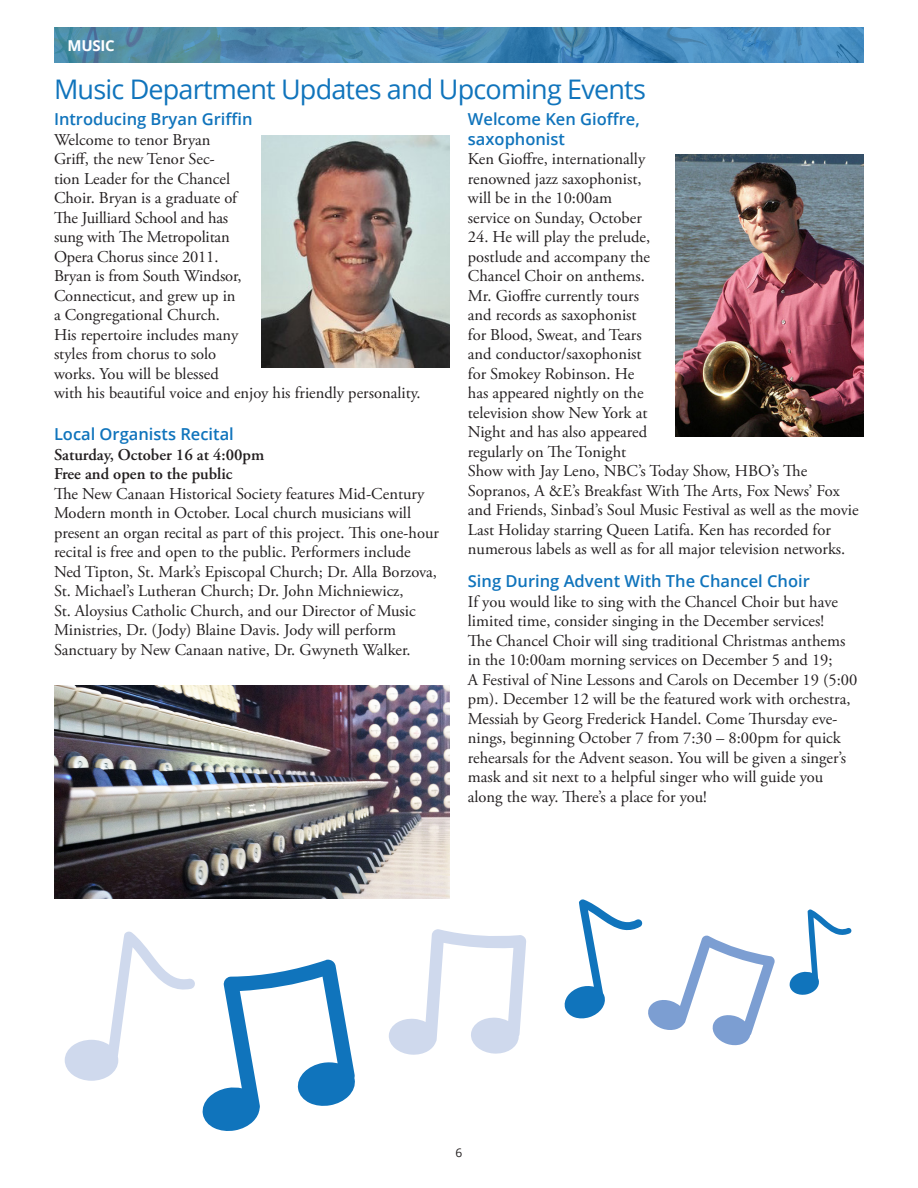
<style>
.page{position:relative;width:918px;height:1188px;background:#fff}
.page>*{position:absolute;margin:0;border:0;box-sizing:border-box;transform-origin:0 0}
._10_Head{font:27px "Open Sans";letter-spacing:-.03em;color:#1074bc}
._50_Body{font:16.5px/19.5px "Adobe Garamond Pro";color:#231f20}
._20_Subhead{font:600 16.5px/19.5px "Open Sans";color:#1074bc}
._25_Sub_subhead{font:600 16.5px "Adobe Garamond Pro";color:#231f20}
._00_Section_Title{font:700 15px "Open Sans";letter-spacing:-.02em;color:#fff}
.t1{font:12px "Open Sans";color:#231f20}
</style>
<div class="page">
<svg style="left:54px;top:27px;width:810px;height:36px"></svg>
<img style="left:261px;top:135px;width:189px;height:232px">
<img style="left:675px;top:154px;width:189px;height:282px">
<svg style="left:202px;top:960px;width:153px;height:171px"></svg>
<svg style="left:389px;top:929px;width:137px;height:126px"></svg>
<svg style="left:65px;top:931px;width:130px;height:150px"></svg>
<svg style="left:789px;top:909px;width:63px;height:86px"></svg>
<svg style="left:564px;top:899px;width:211px;height:147px"></svg>
<img style="left:54px;top:686px;width:396px;height:213px">
<p class="_00_Section_Title" style="left:68px;top:35px;width:49px">MUSIC</p>
<p class="_10_Head" style="left:54px;top:70px;width:593px">Music Department Updates and Upcoming Events</p>
<p class="_20_Subhead" style="left:54px;top:109px;width:200px">Introducing Bryan Griffin</p>
<p class="_50_Body" style="left:54px;top:130px;width:368px">Welcome to tenor Bryan<br>Griff, the new Tenor Sec-<br>tion Leader for the Chancel<br>Choir. Bryan is a graduate of<br>The Juilliard School and has<br>sung with The Metropolitan<br>Opera Chorus since 2011.<br>Bryan is from South Windsor,<br>Connecticut, and grew up in<br>a Congregational Church.<br>His repertoire includes many<br>styles from chorus to solo<br>works. You will be blessed<br>with his beautiful voice and enjoy his friendly personality.</p>
<p class="_20_Subhead" style="left:54px;top:424px;width:181px">Local Organists Recital</p>
<p class="_25_Sub_subhead" style="left:54px;top:445px;width:212px">Saturday, October 16 at 4:00pm</p>
<p class="_25_Sub_subhead" style="left:54px;top:465px;width:180px">Free and open to the public</p>
<p class="_50_Body" style="left:54px;top:485px;width:387px">The New Canaan Historical Society features Mid-Century Modern month in October. Local church musicians will present an organ recital as part of this project. This one-hour recital is free and open to the public. Performers include Ned Tipton, St. Mark’s Episcopal Church; Dr. Alla Borzova, St. Michael’s Lutheran Church; Dr. John Michniewicz,<br>St. Aloysius Catholic Church, and our Director of Music Ministries, Dr. (Jody) Blaine Davis. Jody will perform Sanctuary by New Canaan native, Dr. Gwyneth Walker.</p>
<p class="_20_Subhead" style="left:468px;top:109px;width:174px">Welcome Ken Gioffre, saxophonist</p>
<p class="_50_Body" style="left:468px;top:150px;width:179px">Ken Gioffre, internationally renowned jazz saxophonist, will be in the 10:00am service on Sunday, October</p>
<p class="_50_Body" style="left:468px;top:228px;width:392px">24. He will play the prelude,<br>postlude and accompany the<br>Chancel Choir on anthems.<br>Mr. Gioffre currently tours<br>and records as saxophonist<br>for Blood, Sweat, and Tears<br>and conductor/saxophonist<br>for Smokey Robinson. He<br>has appeared nightly on the<br>television show New York at<br>Night and has also appeared<br>regularly on The Tonight<br>Show with Jay Leno, NBC’s Today Show, HBO’s The Sopranos, A &amp;E’s Breakfast With The Arts, Fox News’ Fox and Friends, Sinbad’s Soul Music Festival as well as the movie Last Holiday starring Queen Latifa. Ken has recorded for numerous labels as well as for all major television networks.</p>
<p class="_20_Subhead" style="left:468px;top:571px;width:343px">Sing During Advent With The Chancel Choir</p>
<p class="_50_Body" style="left:468px;top:592px;width:391px">If you would like to sing with the Chancel Choir but have limited time, consider singing in the December services!<br>The Chancel Choir will sing traditional Christmas anthems in the 10:00am morning services on December 5 and 19;<br>A Festival of Nine Lessons and Carols on December 19 (5:00 pm). December 12 will be the featured work with orchestra, Messiah by Georg Frederick Handel. Come Thursday eve&shy;nings, beginning October 7 from 7:30 – 8:00pm for quick rehearsals for the Advent season. You will be given a singer’s mask and sit next to a helpful singer who will guide you along the way. There’s a place for you!</p>
<p class="t1" style="left:456px;top:1144px;width:8px">6</p>
</div>
